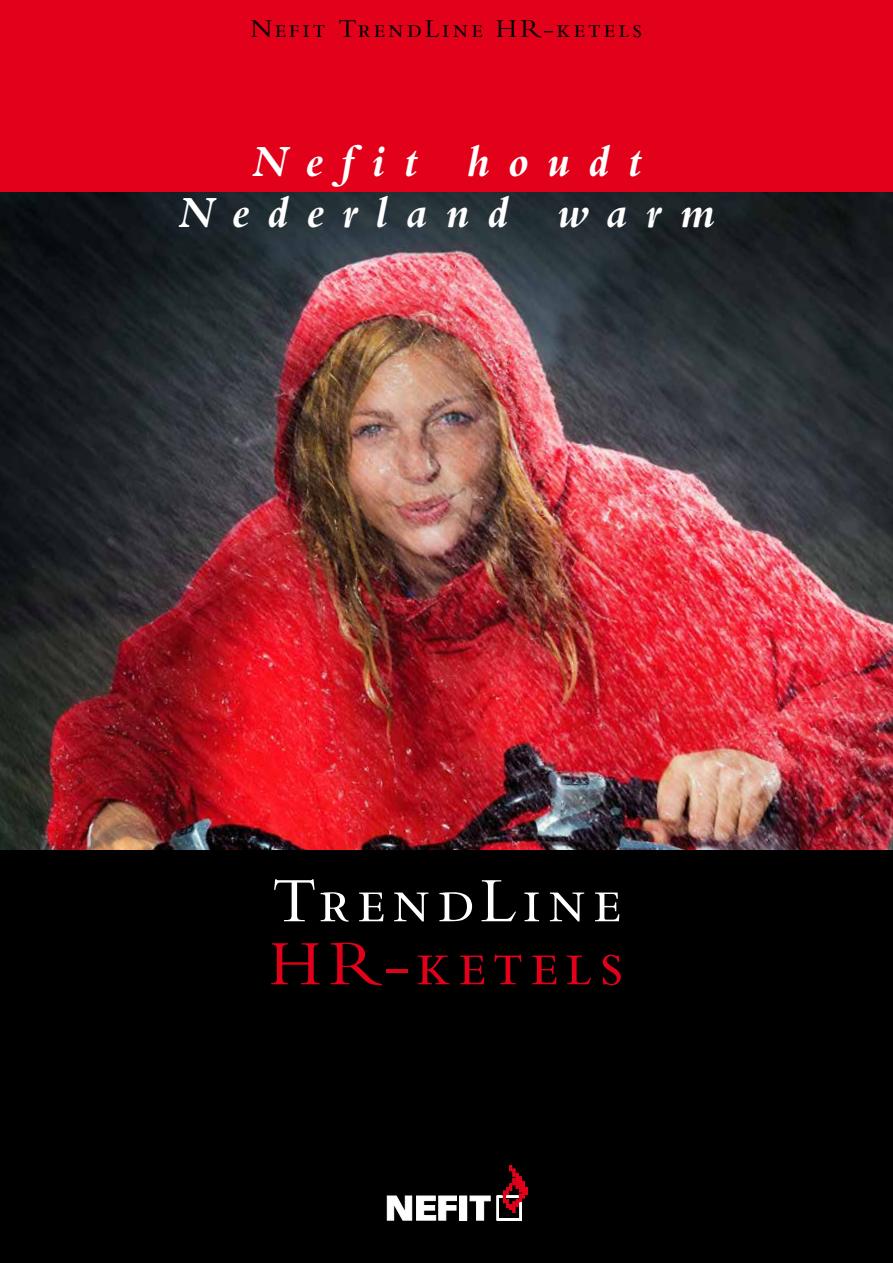
<style>
.page{position:relative;width:893px;height:1263px;background:#fff}
.page>*{position:absolute;margin:0;border:0;box-sizing:border-box;transform-origin:0 0}
.t1{font:66px "Bembo SC";letter-spacing:.11em;color:#fff}
.t2{font:66px "Bembo SC";letter-spacing:.11em;color:#e2001a}
.t3{font:italic 700 46.5px/51px "Bembo";letter-spacing:.39em;color:#fff;text-align:center}
.t4{font:27px "Bembo SC";letter-spacing:.115em;color:#000}
</style>
<div class="page">
<img style="left:0;top:191px;width:893px;height:659px">
<div style="left:0;top:0;width:893px;height:191px;background:#e2001a"></div>
<div style="left:0;top:850px;width:893px;height:413px;background:#000"></div>
<svg style="left:387px;top:1196px;width:69px;height:24px"></svg>
<div style="left:460px;top:1196px;width:7px;height:24px;background:#fff"></div>
<svg style="left:470px;top:1196px;width:20px;height:24px"></svg>
<svg style="left:497px;top:1166px;width:30px;height:54px"></svg>
<p class="t4" style="left:251px;top:14px;width:393px">Nefit TrendLine HR-ketels</p>
<p class="t3" style="left:178px;top:136px;width:539px">Nefit houdt<br>Nederland warm</p>
<h1 class="t1" style="left:272px;top:865px;width:350px">TrendLine</h1>
<h1 class="t2" style="left:269px;top:928px;width:356px">HR-ketels</h1>
</div>
